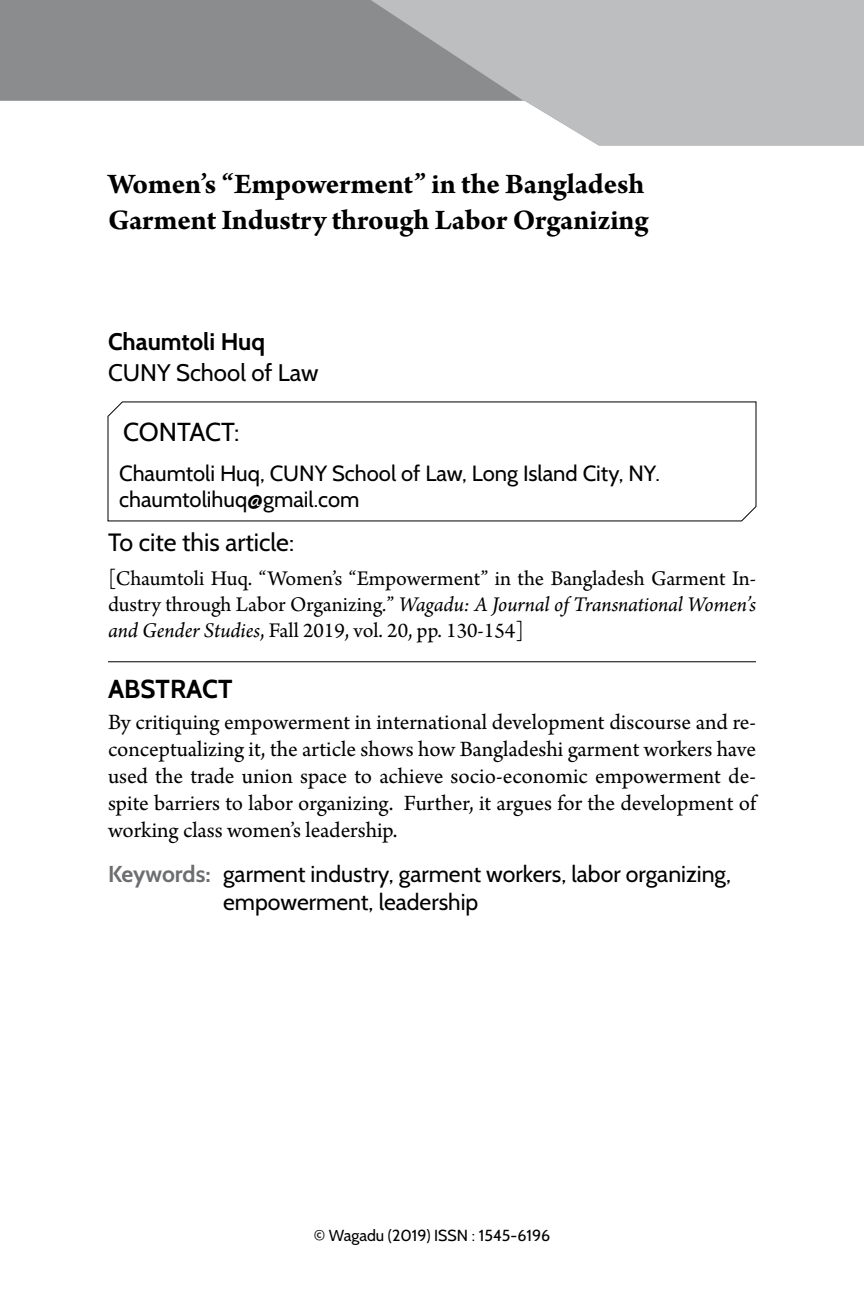
<style>
.page{position:relative;width:864px;height:1296px;background:#fff}
.page>*{position:absolute;margin:0;border:0;box-sizing:border-box;transform-origin:0 0}
.t1{font:700 30px/36px "Arno Pro";letter-spacing:-.005em;color:#000}
.t2{font:26px "Cabin";letter-spacing:-.01em;color:#000}
.t3{font:700 26px "Cabin";color:#000}
.t4{font:25px "Cabin";color:#000}
.t5{font:24px "Cabin";color:#000}
.t6{font:700 24px "Cabin";color:#000}
.t7{font:23px/27px "Arno Pro";color:#000;text-align:justify}
.t8{font:23px/28px "Cabin";color:#000}
.t9{font:22px/26px "Arno Pro";color:#000;text-align:justify}
.t10{font:22px/26px "Cabin";color:#000}
.t11{font:16px "Cabin";color:#000}
.s1{font-style:italic}
.s2{font-weight:700;color:#6d6e71}
</style>
<div class="page">
<hr style="left:108px;top:661px;width:648px;height:1px;background:#000">
<svg style="left:107px;top:401px;width:650px;height:121px"></svg>
<div style="left:0;top:0;width:371px;height:101px;background:#8a8c8e"></div>
<svg style="left:371px;top:0;width:493px;height:145px;background:#bec0c1"></svg>
<h1 class="t1" style="left:108px;top:168px;width:542px">Women’s “Empowerment” in the Bangladesh<br>Garment Industry through Labor Organizing</h1>
<p class="t6" style="left:108px;top:327px;width:159px">Chaumtoli Huq</p>
<p class="t5" style="left:108px;top:357px;width:212px">CUNY School of Law</p>
<p class="t2" style="left:123px;top:416px;width:118px">Con tact:</p>
<p class="t10" style="left:119px;top:460px;width:542px">Chaumtoli Huq, CUNY School of Law, Long Island City, NY. chaumtolihuq@gmail.com</p>
<p class="t4" style="left:108px;top:526px;width:188px">To cite this article:</p>
<p class="t9" style="left:108px;top:567px;width:650px">[Chaumtoli Huq. “Women’s “Empowerment” in the Bangladesh Garment In&shy;dustry through Labor Organizing<span class="s1">.</span>” <span class="s1">Wagadu: A Journal of Transnational Women’s and Gender Studies</span>, Fall 2019, vol. 20, pp. 130-154]</p>
<p class="t3" style="left:108px;top:673px;width:126px">Abstract</p>
<p class="t7" style="left:108px;top:709px;width:650px">By critiquing empowerment in international development discourse and re&shy;conceptualizing it, the article shows how Bangladeshi garment workers have used the trade union space to achieve socio-economic empowerment de&shy;spite barriers to labor organizing. Further, it argues for the development of working class women’s leadership.</p>
<p class="t8" style="left:223px;top:860px;width:509px;text-indent:-115px"><span class="s2">Keywords:</span> garment industry, garment workers, labor organizing, empowerment, leadership</p>
<p class="t11" style="left:314px;top:1226px;width:238px">© Wagadu (2019) ISSN : 1545-6196</p>
</div>
